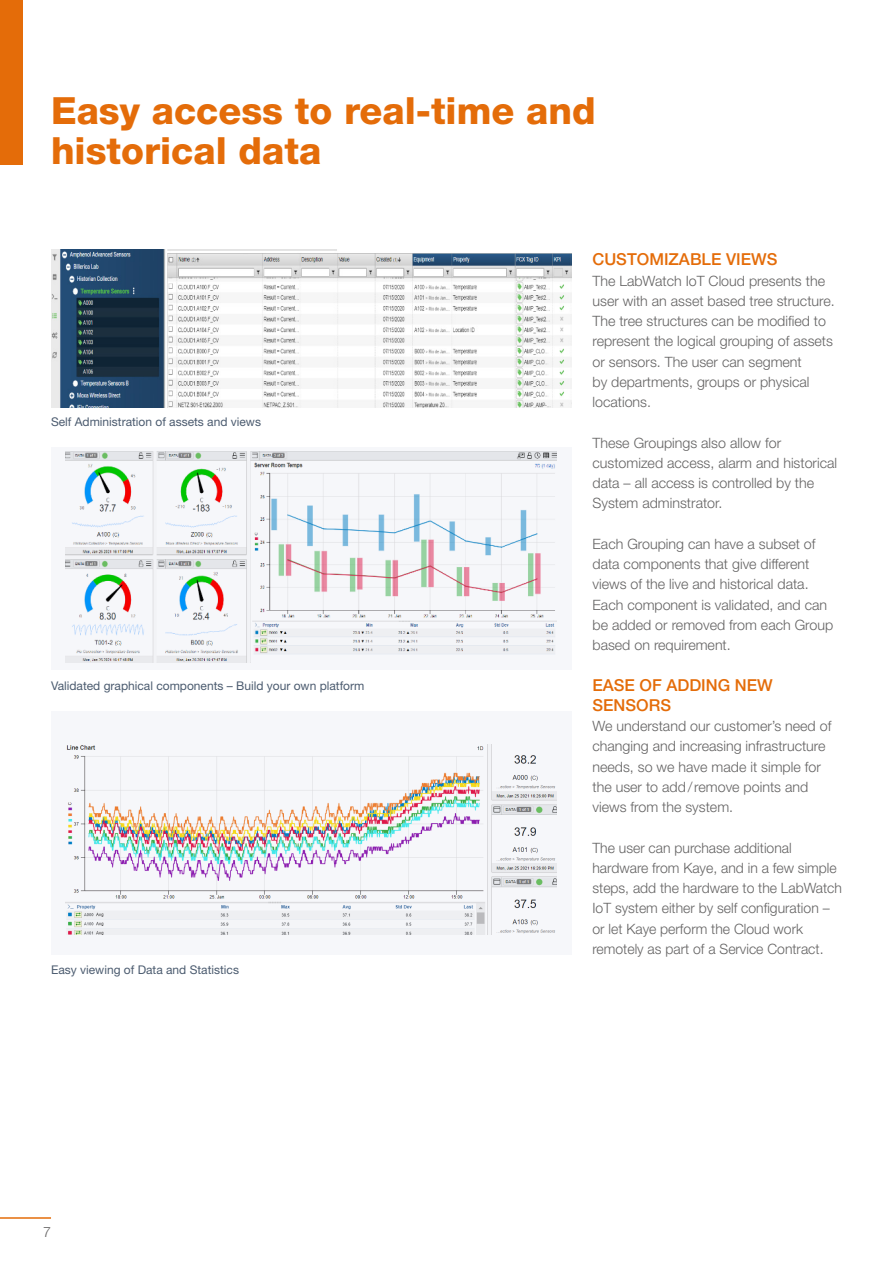
<style>
.page{position:relative;width:893px;height:1263px;background:#fff}
.page>*{position:absolute;margin:0;border:0;box-sizing:border-box;transform-origin:0 0}
.t1{font:800 37.5px/40.5px "Helvetica Neue LT Pro";color:#e46c09}
.t2{font:500 16.5px/20.2px "Helvetica Neue LT Pro";color:#e46c09}
.t3{font:300 14.25px/20.2px "Helvetica Neue LT Pro";color:#646363}
.t4{font:12px "Helvetica Neue LT Pro";color:#4b5b6f}
</style>
<div class="page">
<hr style="left:0;top:1217px;width:51px;height:2px;background:#e46c09">
<img style="left:51px;top:250px;width:520px;height:157px">
<svg style="left:65px;top:744px;width:492px;height:191px;fill:#f6f7fa"></svg>
<svg style="left:65px;top:451px;width:492px;height:212px;fill:#f6f7fa"></svg>
<div style="left:0;top:0;width:22px;height:164px;background:#e46c09"></div>
<h1 class="t1" style="left:51px;top:90px;width:546px">Easy access to real-time and historical data</h1>
<p class="t4" style="left:51px;top:415px;width:212px">Self Administration of assets and views</p>
<p class="t4" style="left:51px;top:678px;width:315px">Validated graphical components – Build your own platform</p>
<p class="t4" style="left:51px;top:962px;width:190px">Easy viewing of Data and Statistics</p>
<p class="t3" style="left:43px;top:1222px;width:9px">7</p>
<p class="t2" style="left:592px;top:249px;width:186px">CUSTOMIZABLE VIEWS</p>
<p class="t3" style="left:592px;top:270px;width:244px">The LabWatch IoT Cloud presents the user with an asset based tree structure.<br>The tree structures can be modified to represent the logical grouping of assets or sensors. The user can segment<br>by departments, groups or physical locations.</p>
<p class="t3" style="left:592px;top:432px;width:246px">These Groupings also allow for customized access, alarm and historical data – all access is controlled by the<br>System adminstrator.</p>
<p class="t3" style="left:592px;top:533px;width:242px">Each Grouping can have a subset of data components that give different views of the live and historical data.<br>Each component is validated, and can be added or removed from each Group based on requirement.</p>
<p class="t2" style="left:592px;top:674px;width:182px">EASE OF ADDING NEW<br>SENSORS</p>
<p class="t3" style="left:592px;top:716px;width:240px">We understand our customer’s need of changing and increasing infrastructure needs, so we have made it simple for the user to add/remove points and views from the system.</p>
<p class="t3" style="left:592px;top:837px;width:251px">The user can purchase additional hardware from Kaye, and in a few simple steps, add the hardware to the LabWatch IoT system either by self configuration – or let Kaye perform the Cloud work remotely as part of a Service Contract.</p>
</div>
